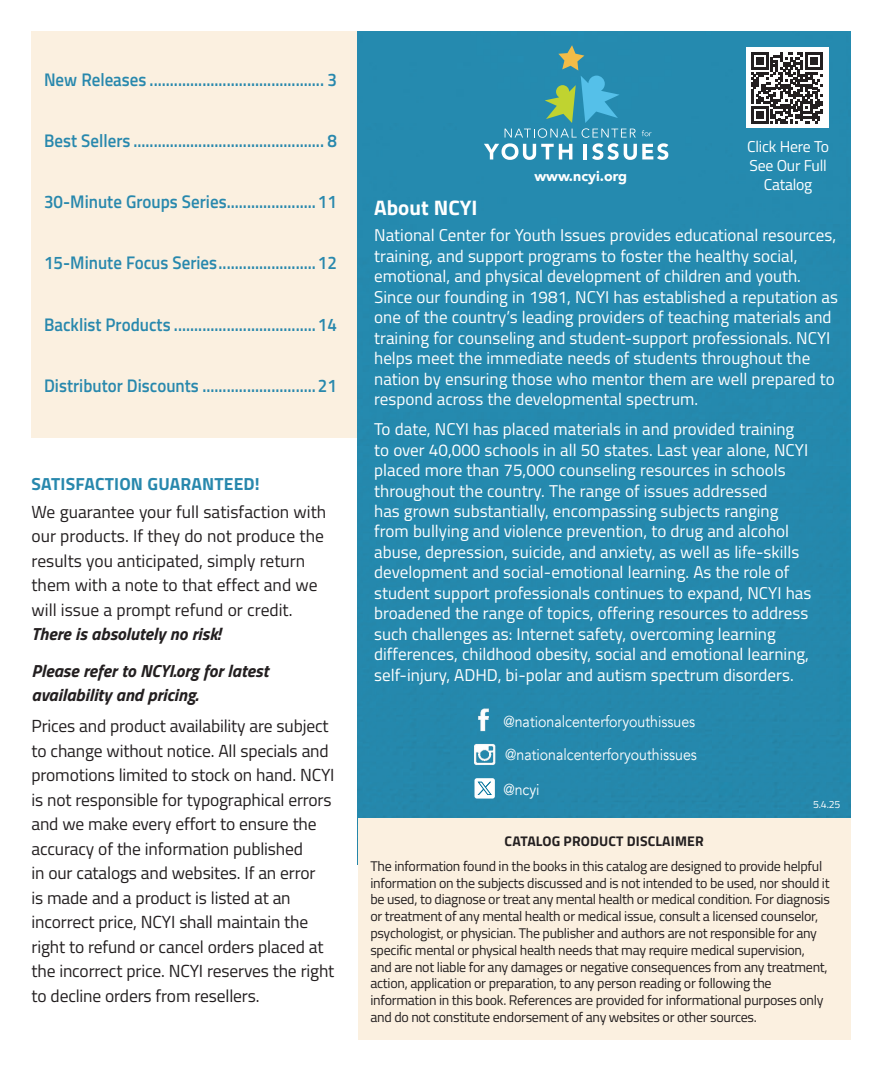
<style>
.page{position:relative;width:882px;height:1071px;background:#fff}
.page>*{position:absolute;margin:0;border:0;box-sizing:border-box;transform-origin:0 0}
.t1{font:700 21px "Titillium Web";color:#fff}
._15_Min_Title{font:600 18.2px "Titillium Web";color:#2888ad;scale:.93 1}
.t2{font:17.5px/24.5px "Titillium Web";letter-spacing:-.01em;color:#231f20}
.t3{font:italic 700 17.5px/24.5px "Titillium Web";color:#231f20}
.t4{font:700 17.5px "Titillium Web";letter-spacing:.01em;color:#2888ad}
.t5{font:17.15px/20.5px "Titillium Web";color:#fff}
.Other_books{font:15.75px "Avenir";color:#fff;scale:.9 1}
._15_Min_Subtitle{font:15.75px/18.9px "Titillium Web";letter-spacing:-.015em;color:#fff;text-align:center}
.t6{font:900 14.17px "Avenir";color:#fff}
.t7{font:14px/16.8px "Titillium Web";letter-spacing:-.02em;color:#231f20}
.t8{font:700 14px "Titillium Web";letter-spacing:.01em;color:#231f20}
._15_Min_Subtitle-2{font:10.5px "Titillium Web";color:#fff}
.s1{font-weight:700;font-style:italic}
</style>
<div class="page">
<div style="left:32px;top:32px;width:379px;height:406px;background:#fbf0e0"></div>
<div style="left:358px;top:32px;width:492px;height:786px;background:#2589ae"></div>
<svg style="left:484px;top:45px;width:184px;height:115px"></svg>
<div style="left:358px;top:818px;width:492px;height:222px;background:#fbf0e0"></div>
<div style="left:746px;top:47px;width:82px;height:81px;background:#fff"></div>
<svg style="left:751px;top:52px;width:71px;height:72px"></svg>
<img style="left:473px;top:743px;width:23px;height:23px">
<img style="left:477px;top:707px;width:14px;height:26px">
<svg style="left:475px;top:778px;width:20px;height:21px"></svg>
<p class="_15_Min_Title" style="left:44px;top:65px;width:316px">New Releases ........................................... 3</p>
<p class="_15_Min_Title" style="left:44px;top:127px;width:316px">Best Sellers ............................................... 8</p>
<p class="_15_Min_Title" style="left:44px;top:188px;width:316px">30-Minute Groups Series......................11</p>
<p class="_15_Min_Title" style="left:44px;top:249px;width:316px">15-Minute Focus Series........................12</p>
<p class="_15_Min_Title" style="left:44px;top:311px;width:316px">Backlist Products ...................................14</p>
<p class="_15_Min_Title" style="left:44px;top:372px;width:316px">Distributor Discounts ............................21</p>
<p class="t4" style="left:32px;top:471px;width:230px">SATISFACTION GUARANTEED!</p>
<p class="t2" style="left:31px;top:499px;width:296px">We guarantee your full satisfaction with our products. If they do not produce the results you anticipated, simply return them with a note to that effect and we will issue a prompt refund or credit.<br><span class="s1">There is absolutely no risk!</span></p>
<p class="t3" style="left:31px;top:658px;width:239px">Please refer to NCYI.org for latest availability and pricing.</p>
<p class="t2" style="left:31px;top:713px;width:305px">Prices and product availability are subject to change without notice. All specials and promotions limited to stock on hand. NCYI is not responsible for typographical errors and we make every effort to ensure the accuracy of the information published<br>in our catalogs and websites. If an error<br>is made and a product is listed at an incorrect price, NCYI shall maintain the right to refund or cancel orders placed at the incorrect price. NCYI reserves the right to decline orders from resellers.</p>
<p class="t6" style="left:534px;top:164px;width:94px">www.ncyi.org</p>
<p class="_15_Min_Subtitle" style="left:747px;top:137px;width:83px">Click Here To<br>See Our Full<br>Catalog</p>
<p class="t1" style="left:374px;top:191px;width:105px">About NCYI</p>
<p class="t5" style="left:374px;top:224px;width:465px">National Center for Youth Issues provides educational resources, training, and support programs to foster the healthy social, emotional, and physical development of children and youth.<br>Since our founding in 1981, NCYI has established a reputation as one of the country’s leading providers of teaching materials and training for counseling and student-support professionals. NCYI helps meet the immediate needs of students throughout the nation by ensuring those who mentor them are well prepared to respond across the developmental spectrum.</p>
<p class="t5" style="left:374px;top:418px;width:439px">To date, NCYI has placed materials in and provided training to over 40,000 schools in all 50 states. Last year alone, NCYI placed more than 75,000 counseling resources in schools throughout the country. The range of issues addressed<br>has grown substantially, encompassing subjects ranging from bullying and violence prevention, to drug and alcohol abuse, depression, suicide, and anxiety, as well as life-skills development and social-emotional learning. As the role of student support professionals continues to expand, NCYI has broadened the range of topics, offering resources to address such challenges as: Internet safety, overcoming learning differences, childhood obesity, social and emotional learning, self-injury, ADHD, bi-polar and autism spectrum disorders.</p>
<p class="Other_books" style="left:503px;top:712px;width:215px">@nationalcenterforyouthissues</p>
<p class="Other_books" style="left:505px;top:745px;width:215px">@nationalcenterforyouthissues</p>
<p class="Other_books" style="left:503px;top:780px;width:42px">@ncyi</p>
<p class="_15_Min_Subtitle-2" style="left:813px;top:796px;width:29px">5.4.25</p>
<p class="t8" style="left:505px;top:831px;width:201px">CATALOG PRODUCT DISCLAIMER</p>
<p class="t7" style="left:370px;top:857px;width:461px">The information found in the books in this catalog are designed to provide helpful information on the subjects discussed and is not intended to be used, nor should it be used, to diagnose or treat any mental health or medical condition. For diagnosis or treatment of any mental health or medical issue, consult a licensed counselor, psychologist, or physician. The publisher and authors are not responsible for any specific mental or physical health needs that may require medical supervision,<br>and are not liable for any damages or negative consequences from any treatment, action, application or preparation, to any person reading or following the information in this book. References are provided for informational purposes only and do not constitute endorsement of any websites or other sources.</p>
</div>
